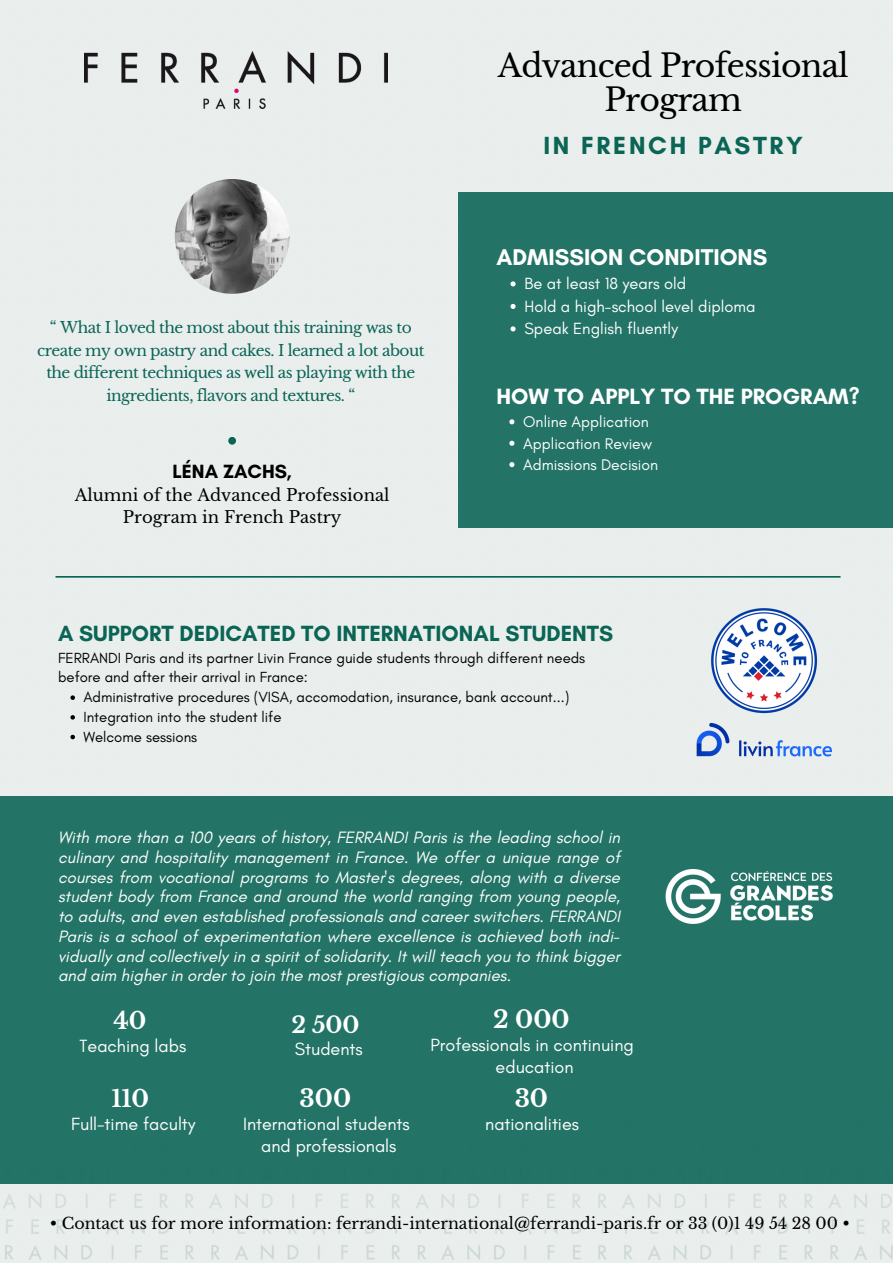
<style>
.page{position:relative;width:893px;height:1263px;background:#e9eeed}
.page>*{position:absolute;margin:0;border:0;box-sizing:border-box;transform-origin:0 0}
.t1{font:31.5px/34.9px "Libre Baskerville";letter-spacing:-.025em;color:#000;text-align:center}
.t2{font:700 25.28px "Glacial Indifference";letter-spacing:.11em;color:#0a6555}
.t3{font:700 24px "Libre Baskerville";color:#fff}
.t4{font:700 23.25px "Glacial Indifference";color:#fff}
.t5{font:700 23.25px "Libre Baskerville";color:#fff}
.t6{font:700 22.5px "Glacial Indifference";color:#fff}
.t7{font:700 22.5px "Libre Baskerville";color:#fff}
.t8{font:700 22.42px "Glacial Indifference";color:#0a6555}
.t9{font:700 19.5px "Glacial Indifference";color:#000}
.t10{font:18px/21.4px "Glacial Indifference";color:#fff;text-align:center}
.t11{font:italic 16.73px/19.6px "Glacial Indifference";color:#fff;text-align:justify}
.t12{font:16.5px/22.5px "Glacial Indifference";color:#fff}
.t13{font:16.5px/21.9px "Libre Baskerville";color:#000;text-align:center}
.t14{font:15.75px "Libre Baskerville";color:#000}
.t15{font:15.75px/21.4px "Glacial Indifference";color:#fff}
.t16{font:15.38px/22.5px "Libre Baskerville";letter-spacing:-.035em;color:#0a6555;text-align:center}
.t17{font:14.92px/19.6px "Glacial Indifference";color:#000}
</style>
<div class="page">
<img style="left:85px;top:51px;width:302px;height:57px">
<div style="left:458px;top:192px;width:435px;height:336px;background:#237466"></div>
<img style="left:711px;top:607px;width:106px;height:106px">
<img style="left:687px;top:713px;width:153px;height:52px">
<hr style="left:55px;top:576px;width:785px;height:2px;background:#0a6555">
<div style="left:0;top:797px;width:893px;height:387px;background:#237466"></div>
<img style="left:666px;top:869px;width:167px;height:55px">
<img style="left:175px;top:179px;width:114px;height:115px;border-radius:50%">
<div style="left:228px;top:437px;width:8px;height:8px;background:#0a6555;border-radius:50%"></div>
<svg style="left:509px;top:419px;width:5px;height:5px"></svg>
<svg style="left:509px;top:441px;width:5px;height:5px"></svg>
<svg style="left:509px;top:462px;width:5px;height:5px"></svg>
<svg style="left:510px;top:281px;width:5px;height:5px"></svg>
<svg style="left:510px;top:304px;width:5px;height:5px"></svg>
<svg style="left:510px;top:326px;width:5px;height:5px"></svg>
<svg style="left:70px;top:695px;width:5px;height:5px"></svg>
<svg style="left:70px;top:715px;width:5px;height:4px"></svg>
<svg style="left:70px;top:735px;width:5px;height:4px"></svg>
<p class="t16" style="left:37px;top:317px;width:389px">“ What I loved the most about this training was to create my own pastry and cakes. I learned a lot about the different techniques as well as playing with the ingredients, flavors and textures. “</p>
<p class="t9" style="left:172px;top:459px;width:121px">LÉNA ZACHS,</p>
<p class="t13" style="left:75px;top:484px;width:316px">Alumni of the Advanced Professional<br>Program in French Pastry</p>
<p class="t1" style="left:498px;top:48px;width:352px">Advanced Professional<br>Program</p>
<h4 class="t2" style="left:543px;top:130px;width:261px">IN FRENCH PASTRY</h4>
<h3 class="t4" style="left:496px;top:242px;width:272px">ADMISSION CONDITIONS</h3>
<p class="t12" style="left:524px;top:272px;width:232px">Be at least 18 years old<br>Hold a high-school level diploma<br>Speak English fluently</p>
<h3 class="t6" style="left:496px;top:382px;width:365px">HOW TO APPLY TO THE PROGRAM?</h3>
<p class="t15" style="left:523px;top:411px;width:136px">Online Application<br>Application Review<br>Admissions Decision</p>
<h3 class="t8" style="left:58px;top:619px;width:557px">A SUPPORT DEDICATED TO INTERNATIONAL STUDENTS</h3>
<p class="t17" style="left:58px;top:648px;width:529px">FERRANDI Paris and its partner Livin France guide students through different needs before and after their arrival in France:</p>
<p class="t17" style="left:83px;top:687px;width:487px">Administrative procedures (VISA, accomodation, insurance, bank account...)<br>Integration into the student life<br>Welcome sessions</p>
<p class="t11" style="left:58px;top:828px;width:563px">With more than a 100 years of history, FERRANDI Paris is the leading school in culinary and hospitality management in France. We offer a unique range of courses from vocational programs to Master's degrees, along with a diverse student body from France and around the world ranging from young people, to adults, and even established professionals and career switchers. FERRANDI Paris is a school of experimentation where excellence is achieved both indi&shy;vidually and collectively in a spirit of solidarity. It will teach you to think bigger and aim higher in order to join the most prestigious companies.</p>
<h4 class="t5" style="left:113px;top:1006px;width:34px">40</h4>
<h4 class="t10" style="left:80px;top:1035px;width:108px">Teaching labs</h4>
<p class="t5" style="left:111px;top:1084px;width:39px">110</p>
<p class="t10" style="left:71px;top:1113px;width:126px">Full-time faculty</p>
<h4 class="t7" style="left:292px;top:1011px;width:69px">2 500</h4>
<h4 class="t10" style="left:295px;top:1038px;width:69px">Students</h4>
<h4 class="t3" style="left:300px;top:1084px;width:53px">300</h4>
<h4 class="t10" style="left:243px;top:1113px;width:168px">International students and professionals</h4>
<h4 class="t3" style="left:493px;top:1005px;width:78px">2 000</h4>
<h4 class="t10" style="left:430px;top:1034px;width:205px">Professionals in continuing education</h4>
<h4 class="t3" style="left:515px;top:1083px;width:35px">30</h4>
<h4 class="t10" style="left:485px;top:1112px;width:95px">nationalities</h4>
<p class="t14" style="left:50px;top:1213px;width:802px">• Contact us for more information: ferrandi-international@ferrandi-paris.fr or 33 (0)1 49 54 28 00 •</p>
</div>
